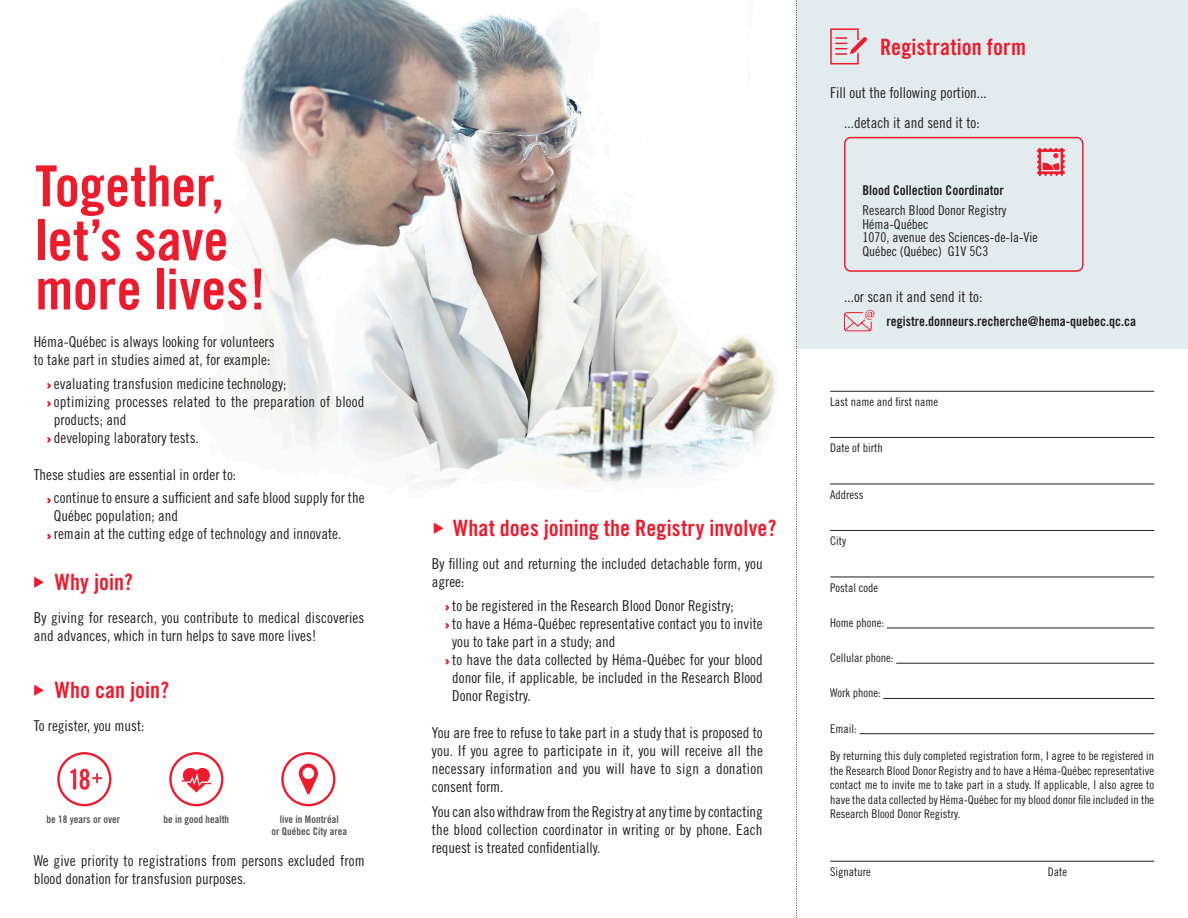
<style>
.page{position:relative;width:1188px;height:918px;background:#fff}
.page>*{position:absolute;margin:0;border:0;box-sizing:border-box;transform-origin:0 0}
.t1{font:56.7px/54px "Trade Gothic Bold Cond Twenty";letter-spacing:-.005em;color:#ee1b2c}
.t2{font:22.5px "Trade Gothic Bold Cond Twenty";letter-spacing:.005em;color:#ee1b2c}
.t3{font:15px/18px "Trade Gothic Cond Eighteen";color:#231f20}
.t4{font:13.5px/13.5px "Trade Gothic Cond Eighteen";color:#231f20}
.t5{font:13.5px "Trade Gothic Bold Cond Twenty";color:#231f20}
.t6{font:12px/14.4px "Trade Gothic Cond Eighteen";color:#231f20;text-align:justify}
.t7{font:10.5px/12px "Trade Gothic Bold Cond Twenty";color:#57585a;text-align:center}
</style>
<div class="page">
<img style="left:235px;top:0;width:540px;height:487px">
<div style="left:796px;top:0;width:392px;height:348px;background:#e2ebed"></div>
<svg style="left:47px;top:383px;width:4px;height:6px"></svg>
<svg style="left:47px;top:401px;width:4px;height:6px"></svg>
<svg style="left:47px;top:437px;width:4px;height:6px"></svg>
<svg style="left:47px;top:498px;width:4px;height:5px"></svg>
<svg style="left:47px;top:534px;width:4px;height:5px"></svg>
<svg style="left:445px;top:605px;width:4px;height:6px"></svg>
<svg style="left:445px;top:623px;width:4px;height:6px"></svg>
<svg style="left:445px;top:659px;width:4px;height:6px"></svg>
<hr style="left:830px;top:391px;width:324px;height:1px;background:#231f20">
<hr style="left:830px;top:437px;width:324px;height:1px;background:#231f20">
<hr style="left:830px;top:484px;width:324px;height:1px;background:#231f20">
<hr style="left:830px;top:530px;width:324px;height:1px;background:#231f20">
<hr style="left:830px;top:577px;width:324px;height:1px;background:#231f20">
<hr style="left:887px;top:628px;width:267px;height:1px;background:#231f20">
<hr style="left:896px;top:663px;width:258px;height:1px;background:#231f20">
<hr style="left:883px;top:698px;width:271px;height:1px;background:#231f20">
<hr style="left:860px;top:733px;width:294px;height:1px;background:#231f20">
<hr style="left:830px;top:861px;width:324px;height:1px;background:#231f20">
<div style="left:844px;top:137px;width:240px;height:135px;border:2px solid #ee1b2c;border-radius:6px"></div>
<svg style="left:1037px;top:148px;width:28px;height:28px"></svg>
<svg style="left:830px;top:28px;width:37px;height:37px"></svg>
<svg style="left:844px;top:310px;width:30px;height:22px"></svg>
<svg style="left:57px;top:752px;width:279px;height:55px"></svg>
<svg style="left:796px;top:0;width:1px;height:918px"></svg>
<h1 class="t1" style="left:35px;top:159px;width:195px">Together, let’s save</h1>
<h1 class="t1" style="left:35px;top:262px;width:232px">more lives!</h1>
<p class="t3" style="left:34px;top:333px;width:242px">Héma-Québec is always looking for volunteers to take part in studies aimed at, for example:</p>
<p class="t3" style="left:54px;top:374px;width:312px">evaluating transfusion medicine technology;<br>optimizing processes related to the preparation of blood products; and<br>developing laboratory tests.</p>
<p class="t3" style="left:54px;top:463px;width:312px;line-height:23.2px;text-indent:-20px">These studies are essential in order to:<br>continue to ensure a sufficient and safe blood supply for the</p>
<p class="t3" style="left:54px;top:507px;width:289px">Québec population; and<br>remain at the cutting edge of technology and innovate.</p>
<h2 class="t2" style="left:34px;top:568px;width:101px">◆ Why join?</h2>
<p class="t3" style="left:34px;top:609px;width:332px">By giving for research, you contribute to medical discoveries and advances, which in turn helps to save more lives!</p>
<h2 class="t2" style="left:34px;top:676px;width:137px">◆ Who can join?</h2>
<p class="t3" style="left:34px;top:716px;width:112px">To register, you must:</p>
<p class="t7" style="left:46px;top:813px;width:76px">be 18 years or over</p>
<p class="t7" style="left:163px;top:813px;width:67px">be in good health</p>
<p class="t7" style="left:271px;top:813px;width:77px">live in Montréal<br>or Québec City area</p>
<p class="t3" style="left:34px;top:852px;width:332px">We give priority to registrations from persons excluded from blood donation for transfusion purposes.</p>
<h2 class="t2" style="left:432px;top:515px;width:346px">◆ What does joining the Registry involve?</h2>
<p class="t3" style="left:432px;top:555px;width:332px">By filling out and returning the included detachable form, you agree:</p>
<p class="t3" style="left:452px;top:596px;width:312px">to be registered in the Research Blood Donor Registry;<br>to have a Héma-Québec representative contact you to invite you to take part in a study; and<br>to have the data collected by Héma-Québec for your blood donor file, if applicable, be included in the Research Blood Donor Registry.</p>
<p class="t3" style="left:432px;top:723px;width:333px;text-align:justify">You are free to refuse to take part in a study that is proposed to you. If you agree to participate in it, you will receive all the necessary information and you will have to sign a donation consent form.</p>
<p class="t3" style="left:432px;top:802px;width:332px;text-align:justify">You can also withdraw from the Registry at any time by contacting the blood collection coordinator in writing or by phone. Each request is treated confidentially.</p>
<h2 class="t2" style="left:880px;top:33px;width:147px">Registration form</h2>
<p class="t3" style="left:830px;top:78px;width:158px;line-height:29.4px;text-align:center">Fill out the following portion... ...detach it and send it to:</p>
<p class="t5" style="left:862px;top:182px;width:143px">Blood Collection Coordinator</p>
<p class="t4" style="left:862px;top:204px;width:177px">Research Blood Donor Registry<br>Héma-Québec<br>1070, avenue des Sciences-de-la-Vie<br>Québec (Québec) G1V 5C3</p>
<p class="t3" style="left:844px;top:287px;width:140px">...or scan it and send it to:</p>
<p class="t5" style="left:886px;top:313px;width:251px">registre.donneurs.recherche@hema-quebec.qc.ca</p>
<p class="t6" style="left:830px;top:394px;width:109px">Last name and first name</p>
<p class="t6" style="left:830px;top:440px;width:54px">Date of birth</p>
<p class="t6" style="left:830px;top:487px;width:35px">Address</p>
<p class="t6" style="left:830px;top:533px;width:17px">City</p>
<p class="t6" style="left:830px;top:580px;width:49px">Postal code</p>
<p class="t6" style="left:830px;top:615px;width:55px">Home phone:</p>
<p class="t6" style="left:830px;top:650px;width:65px">Cellular phone:</p>
<p class="t6" style="left:830px;top:686px;width:52px">Work phone:</p>
<p class="t6" style="left:830px;top:721px;width:28px">Email:</p>
<p class="t6" style="left:830px;top:749px;width:326px">By returning this duly completed registration form, I agree to be registered in the Research Blood Donor Registry and to have a Héma-Québec representative contact me to invite me to take part in a study. If applicable, I also agree to have the data collected by Héma-Québec for my blood donor file included in the Research Blood Donor Registry.</p>
<p class="t6" style="left:830px;top:864px;width:42px">Signature</p>
<p class="t6" style="left:1048px;top:864px;width:21px">Date</p>
</div>
